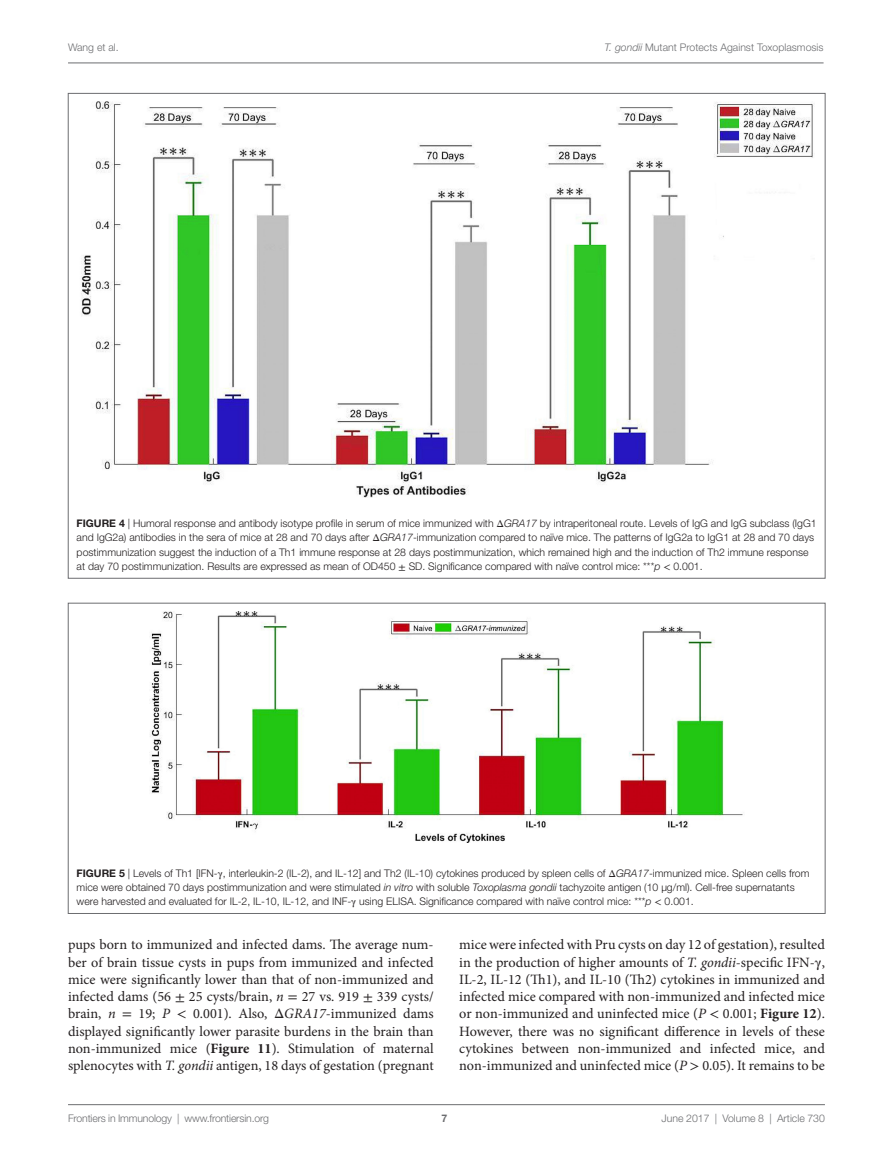
<style>
.page{position:relative;width:893px;height:1170px;background:#fff}
.page>*{position:absolute;margin:0;border:0;box-sizing:border-box;transform-origin:0 0}
.t1{font:14.25px/17.2px "Minion Pro";color:#231f20;text-align:justify}
.t2{font:300 10.5px/14.2px "Helvetica Neue LT Std";color:#231f20}
.t3{font:300 10.5px "Helvetica Neue LT Std";color:#6c6d70}
.t4{font:700 10.5px "Helvetica Neue LT Std";color:#6c6d70}
.s1{font-style:italic}
.s2{font-weight:700}
.s3{font-family:"STIX General";font-weight:400}
.s4{font-family:"STIX General"}
</style>
<div class="page">
<img style="left:149px;top:611px;width:594px;height:231px">
<img style="left:81px;top:102px;width:732px;height:395px">
<hr style="left:68px;top:1104px;width:757px;height:1px;background:#6c6d70">
<hr style="left:68px;top:63px;width:756px;height:1px;background:#6c6d70">
<p class="t3" style="left:68px;top:41px;width:52px">Wang et al.</p>
<p class="t3" style="left:605px;top:41px;width:220px"><span class="s1">T. gondii</span> Mutant Protects Against Toxoplasmosis</p>
<p class="t2" style="left:77px;top:516px;width:741px"><span class="s2">FIG URE 4</span> | Humoral response and antibody isotype profile in serum of mice immunized with <span class="s3">Δ</span><span class="s1">GRA17</span> by intraperitoneal route. Levels of IgG and IgG subclass (IgG1 and IgG2a) antibodies in the sera of mice at 28 and 70 days after <span class="s3">Δ</span><span class="s1">GRA17</span>-immunization compared to naïve mice. The patterns of IgG2a to IgG1 at 28 and 70 days postimmunization suggest the induction of a Th1 immune response at 28 days postimmunization, which remained high and the induction of Th2 immune response at day 70 postimmunization. Results are expressed as mean of OD450 <span class="s3">±</span> SD. Significance compared with naïve control mice: ***<span class="s1">p</span> <span class="s3">&lt;</span> 0.001.</p>
<p class="t2" style="left:77px;top:865px;width:734px"><span class="s2">FIG URE 5</span> | Levels of Th1 [IFN-<span class="s3">γ</span>, interleukin-2 (IL-2), and IL-12] and Th2 (IL-10) cytokines produced by spleen cells of <span class="s3">Δ</span><span class="s1">GRA17</span>-immunized mice. Spleen cells from mice were obtained 70 days postimmunization and were stimulated <span class="s1">in vitro</span> with soluble <span class="s1">Toxoplasma gondii</span> tachyzoite antigen (10 µg/ml). Cell-free supernatants were harvested and evaluated for IL-2, IL-10, IL-12, and INF-<span class="s3">γ</span> using ELISA. Significance compared with naïve control mice: ***<span class="s1">p</span> <span class="s3">&lt;</span> 0.001.</p>
<p class="t1" style="left:68px;top:936px;width:367px">pups born to immunized and infected dams. The average num&shy;ber of brain tissue cysts in pups from immunized and infected mice were significantly lower than that of non-immunized and infected dams (56 <span class="s4">±</span> 25 cysts/brain, <span class="s1">n</span> <span class="s4">=</span> 27 vs. 919 <span class="s4">±</span> 339 cysts/ brain, <span class="s1">n</span> <span class="s4">=</span> 19; <span class="s1">P</span> <span class="s4">&lt;</span> 0.001). Also, <span class="s4">Δ</span><span class="s1">GRA17</span>-immunized dams displayed significantly lower parasite burdens in the brain than non-immunized mice (<span class="s2">Figure 11</span>). Stimulation of maternal splenocytes with <span class="s1">T. gondii</span> antigen, 18 days of gestation (pregnant</p>
<p class="t1" style="left:459px;top:936px;width:367px">mice were infected with Pru cysts on day 12 of gestation), resulted in the production of higher amounts of <span class="s1">T. gondii</span>-specific IFN-<span class="s4">γ</span>, IL-2, IL-12 (Th1), and IL-10 (Th2) cytokines in immunized and infected mice compared with non-immunized and infected mice or non-immunized and uninfected mice (<span class="s1">P</span> <span class="s4">&lt;</span> 0.001; <span class="s2">Figure 12</span>).<br>However, there was no significant difference in levels of these cytokines between non-immunized and infected mice, and non-immunized and uninfected mice (<span class="s1">P</span> <span class="s4">&gt;</span> 0.05). It remains to be</p>
<p class="t3" style="left:68px;top:1111px;width:203px">Frontiers in Immunology | www.frontiersin.org</p>
<p class="t3" style="left:662px;top:1111px;width:165px">June 2017 | Volume 8 | Article 730</p>
<p class="t4" style="left:441px;top:1111px;width:7px">7</p>
</div>
